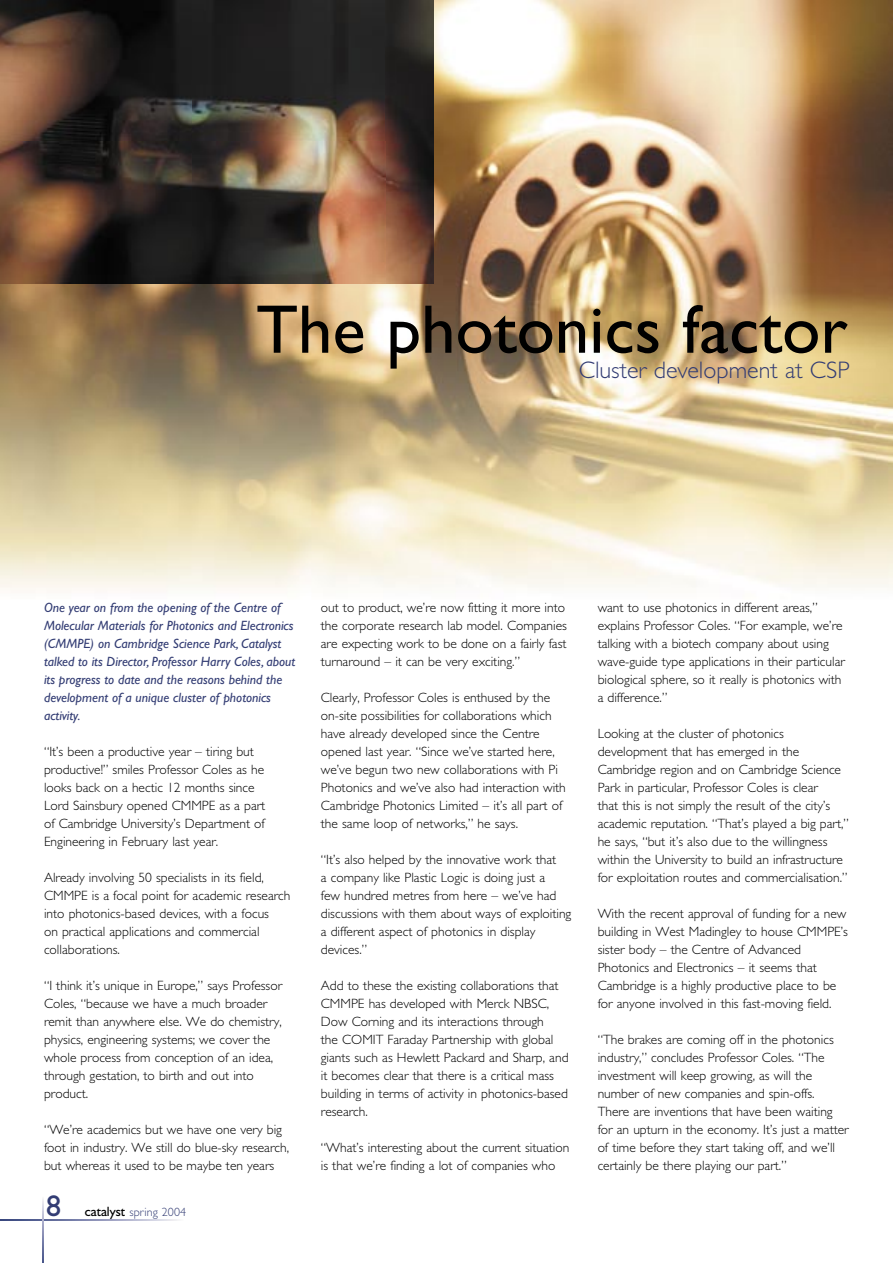
<style>
.page{position:relative;width:893px;height:1263px;background:#fff}
.page>*{position:absolute;margin:0;border:0;box-sizing:border-box;transform-origin:0 0}
.t1{font:69px "Gill Sans";color:#000}
.t2{font:30px "Gill Sans";color:#333d74}
.t3{font:300 24px "Gill Sans";color:#333d74}
.t4{font:300 13.5px/18px "Gill Sans";color:#000}
.t5{font:italic 13.5px/18px "Gill Sans";color:#333d74}
.t6{font:300 12px "Gill Sans";letter-spacing:.01em;color:#333d74}
.s1{font-family:"Humanist 521 BT";font-weight:400;font-size:13.5px;color:#000}
</style>
<div class="page">
<img style="left:0;top:0;width:893px;height:591px">
<svg style="left:0;top:1220px;width:177px;height:1px"></svg>
<svg style="left:43px;top:1199px;width:1px;height:64px"></svg>
<img style="left:0;top:0;width:434px;height:284px">
<h1 class="t1" style="left:256px;top:290px;width:593px">The photonics factor</h1>
<h3 class="t3" style="left:579px;top:357px;width:272px">Cluster development at CSP</h3>
<p class="t5" style="left:44px;top:598px;width:253px">One year on from the opening of the Centre of Molecular Materials for Photonics and Electronics (CMMPE) on Cambridge Science Park, Catalyst talked to its Director, Professor Harry Coles, about its progress to date and the reasons behind the development of a unique cluster of photonics activity.</p>
<p class="t4" style="left:44px;top:743px;width:223px">“It’s been a productive year – tiring but productive!” smiles Professor Coles as he looks back on a hectic 12 months since Lord Sainsbury opened CMMPE as a part of Cambridge University’s Department of Engineering in February last year.</p>
<p class="t4" style="left:44px;top:869px;width:248px">Already involving 50 specialists in its field, CMMPE is a focal point for academic research into photonics-based devices, with a focus<br>on practical applications and commercial collaborations.</p>
<p class="t4" style="left:44px;top:977px;width:240px">“I think it’s unique in Europe,” says Professor Coles, “because we have a much broader remit than anywhere else. We do chemistry, physics, engineering systems; we cover the whole process from conception of an idea, through gestation, to birth and out into product.</p>
<p class="t4" style="left:44px;top:1121px;width:247px">“We’re academics but we have one very big foot in industry. We still do blue-sky research, but whereas it used to be maybe ten years</p>
<h2 class="t2" style="left:46px;top:1188px;width:16px">8</h2>
<p class="t6" style="left:85px;top:1205px;width:103px"><span class="s1">catalyst</span> spring 2004</p>
<p class="t4" style="left:321px;top:599px;width:248px">out to product, we’re now fitting it more into the corporate research lab model. Companies are expecting work to be done on a fairly fast turnaround – it can be very exciting.”</p>
<p class="t4" style="left:321px;top:689px;width:247px">Clearly, Professor Coles is enthused by the on-site possibilities for collaborations which have already developed since the Centre opened last year. “Since we’ve started here, we’ve begun two new collaborations with Pi Photonics and we’ve also had interaction with Cambridge Photonics Limited – it’s all part of the same loop of networks,” he says.</p>
<p class="t4" style="left:321px;top:851px;width:252px">“It’s also helped by the innovative work that<br>a company like Plastic Logic is doing just a<br>few hundred metres from here – we’ve had discussions with them about ways of exploiting a different aspect of photonics in display devices.”</p>
<p class="t4" style="left:321px;top:977px;width:249px">Add to these the existing collaborations that CMMPE has developed with Merck NBSC, Dow Corning and its interactions through<br>the COMIT Faraday Partnership with global giants such as Hewlett Packard and Sharp, and it becomes clear that there is a critical mass building in terms of activity in photonics-based research.</p>
<p class="t4" style="left:321px;top:1139px;width:250px">“What’s interesting about the current situation is that we’re finding a lot of companies who</p>
<p class="t4" style="left:598px;top:599px;width:249px">want to use photonics in different areas,” explains Professor Coles. “For example, we’re talking with a biotech company about using wave-guide type applications in their particular biological sphere, so it really is photonics with a difference.”</p>
<p class="t4" style="left:598px;top:725px;width:253px">Looking at the cluster of photonics development that has emerged in the Cambridge region and on Cambridge Science Park in particular, Professor Coles is clear<br>that this is not simply the result of the city’s academic reputation. “That’s played a big part,” he says, “but it’s also due to the willingness within the University to build an infrastructure for exploitation routes and commercialisation.”</p>
<p class="t4" style="left:598px;top:905px;width:252px">With the recent approval of funding for a new building in West Madingley to house CMMPE’s sister body – the Centre of Advanced Photonics and Electronics – it seems that Cambridge is a highly productive place to be for anyone involved in this fast-moving field.</p>
<p class="t4" style="left:598px;top:1031px;width:253px">“The brakes are coming off in the photonics industry,” concludes Professor Coles. “The investment will keep growing, as will the number of new companies and spin-offs.<br>There are inventions that have been waiting for an upturn in the economy. It’s just a matter of time before they start taking off, and we’ll certainly be there playing our part.”</p>
</div>
